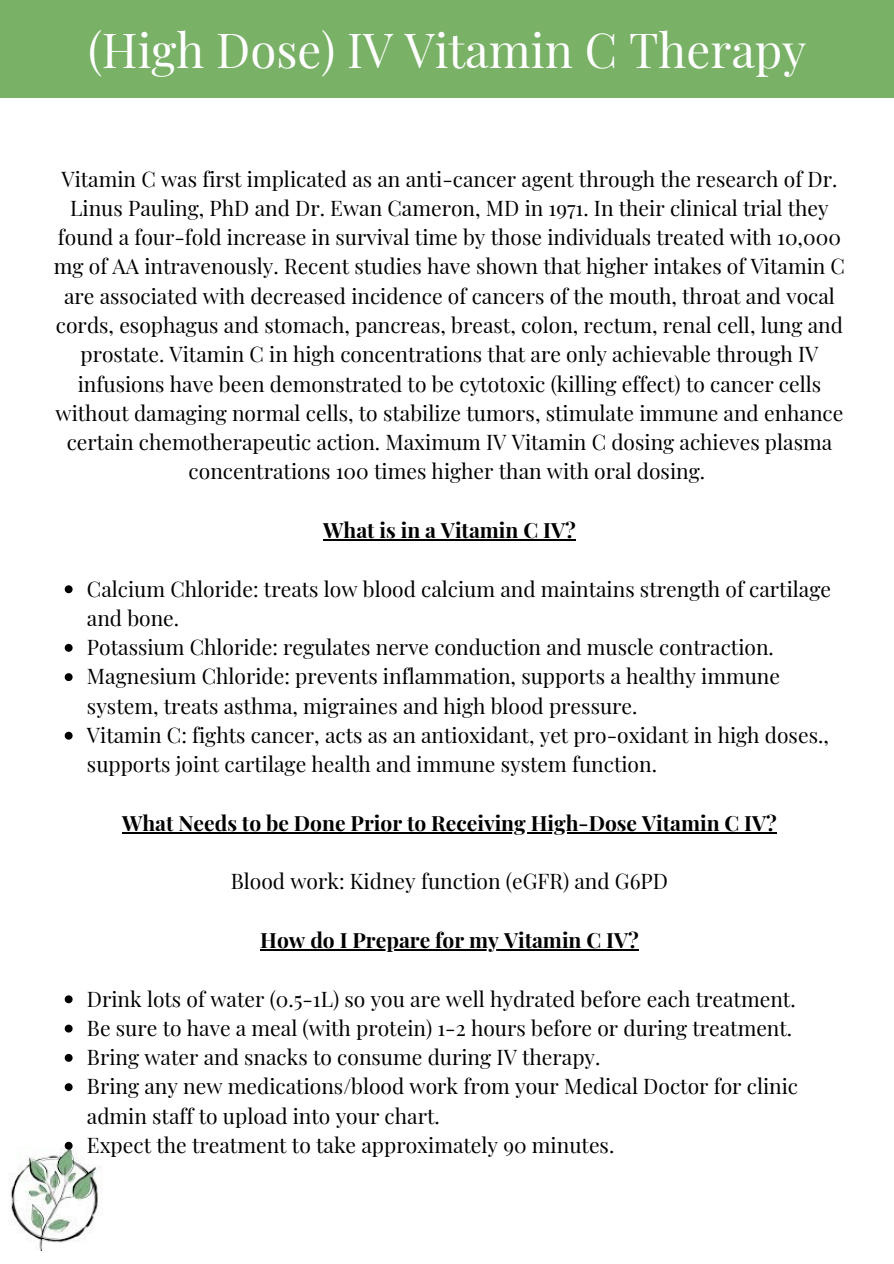
<style>
.page{position:relative;width:894px;height:1264px;background:#fff}
.page>*{position:absolute;margin:0;border:0;box-sizing:border-box;transform-origin:0 0}
.t1{font:47.25px "Playfair Display";color:#fff}
.t2{font:21px/29.2px "Playfair Display";color:#000}
.t3{font:700 21px "Playfair Display";color:#000}
</style>
<div class="page">
<div style="left:0;top:0;width:893px;height:98px;background:#79b167"></div>
<img style="left:9px;top:1147px;width:93px;height:102px">
<svg style="left:65px;top:585px;width:8px;height:8px"></svg>
<svg style="left:65px;top:644px;width:8px;height:7px"></svg>
<svg style="left:65px;top:673px;width:8px;height:8px"></svg>
<svg style="left:65px;top:731px;width:8px;height:8px"></svg>
<svg style="left:65px;top:995px;width:8px;height:8px"></svg>
<svg style="left:65px;top:1024px;width:8px;height:8px"></svg>
<svg style="left:65px;top:1054px;width:8px;height:7px"></svg>
<svg style="left:65px;top:1083px;width:8px;height:8px"></svg>
<svg style="left:65px;top:1141px;width:8px;height:8px"></svg>
<hr style="left:323px;top:539px;width:252px;height:1px;background:#000">
<hr style="left:122px;top:832px;width:654px;height:1px;background:#000">
<hr style="left:260px;top:949px;width:378px;height:1px;background:#000">
<h1 class="t1" style="left:88px;top:17px;width:719px">(High Dose) IV Vitamin C Therapy</h1>
<p class="t2" style="left:54px;top:163px;width:792px;text-align:center">Vitamin C was first implicated as an anti-cancer agent through the research of Dr.<br>Linus Pauling, PhD and Dr. Ewan Cameron, MD in 1971. In their clinical trial they found a four-fold increase in survival time by those individuals treated with 10,000 mg of AA intravenously. Recent studies have shown that higher intakes of Vitamin C are associated with decreased incidence of cancers of the mouth, throat and vocal cords, esophagus and stomach, pancreas, breast, colon, rectum, renal cell, lung and prostate. Vitamin C in high concentrations that are only achievable through IV infusions have been demonstrated to be cytotoxic (killing effect) to cancer cells without damaging normal cells, to stabilize tumors, stimulate immune and enhance certain chemotherapeutic action. Maximum IV Vitamin C dosing achieves plasma concentrations 100 times higher than with oral dosing.</p>
<p class="t3" style="left:323px;top:515px;width:254px">What is in a Vitamin C IV?</p>
<p class="t2" style="left:87px;top:573px;width:745px">Calcium Chloride: treats low blood calcium and maintains strength of cartilage and bone.<br>Potassium Chloride: regulates nerve conduction and muscle contraction.<br>Magnesium Chloride: prevents inflammation, supports a healthy immune system, treats asthma, migraines and high blood pressure.<br>Vitamin C: fights cancer, acts as an antioxidant, yet pro-oxidant in high doses., supports joint cartilage health and immune system function.</p>
<p class="t3" style="left:122px;top:808px;width:656px">What Needs to be Done Prior to Receiving High-Dose Vitamin C IV?</p>
<p class="t2" style="left:231px;top:866px;width:438px">Blood work: Kidney function (eGFR) and G6PD</p>
<p class="t3" style="left:260px;top:925px;width:380px">How do I Prepare for my Vitamin C IV?</p>
<p class="t2" style="left:87px;top:983px;width:712px">Drink lots of water (0.5-1L) so you are well hydrated before each treatment.<br>Be sure to have a meal (with protein) 1-2 hours before or during treatment.<br>Bring water and snacks to consume during IV therapy.<br>Bring any new medications/blood work from your Medical Doctor for clinic admin staff to upload into your chart.<br>Expect the treatment to take approximately 90 minutes.</p>
</div>
